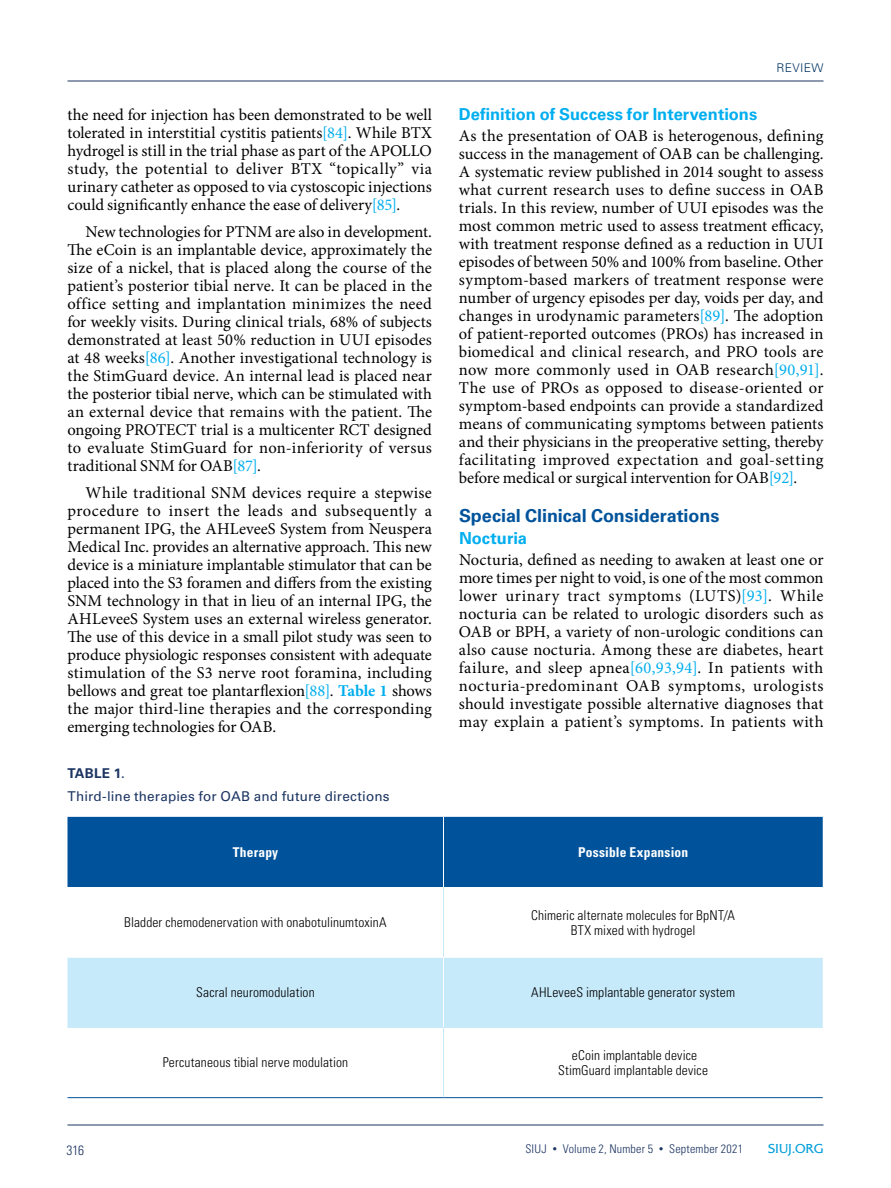
<style>
.page{position:relative;width:891px;height:1188px;background:#fff}
.page>*{position:absolute;margin:0;border:0;box-sizing:border-box;transform-origin:0 0}
.t1{font:700 18px "Univers LT Std";color:#00539b}
.t2{font:16.5px/18px "Minion Pro";letter-spacing:.005em;color:#000;text-align:justify}
.t3{font:700 16.5px "Univers LT Std";color:#00aeef}
.t4{font:300 condensed 13.5px/15px "Univers LT Std";letter-spacing:.01em;color:#000;text-align:center}
.t5{font:13.5px/22.5px "Univers LT Std";letter-spacing:.01em;color:#1b3461}
.t6{font:700 condensed 13.5px "Univers LT Std";letter-spacing:.01em;color:#fff}
.t7{font:500 13.5px "Alexon RR";letter-spacing:.015em;color:#009fdb}
.t8{font:300 condensed 13.5px "Univers LT Std";color:#1b3461}
.t9{font:300 condensed 12px "Univers LT Std";letter-spacing:.015em;color:#1b3461}
.t10{font:300 12px "Univers LT Std";letter-spacing:.03em;color:#003162}
.s1{color:#00aeef}
.s2{font-weight:700;color:#00aeef}
.s3{font-weight:700}
.s4{font-size:9px}
</style>
<div class="page">
<div style="left:68px;top:817px;width:755px;height:70px;background:#00539b"></div>
<div style="left:68px;top:958px;width:755px;height:69px;background:#c7eafb"></div>
<hr style="left:443px;top:817px;width:1px;height:70px;background:#fff">
<hr style="left:443px;top:887px;width:1px;height:70px;background:#c7eafb">
<hr style="left:443px;top:958px;width:1px;height:69px;background:#fff">
<hr style="left:68px;top:1027px;width:376px;height:1px;background:#c7eafb">
<hr style="left:444px;top:1027px;width:379px;height:1px;background:#c7eafb">
<hr style="left:443px;top:1028px;width:1px;height:69px;background:#c7eafb">
<hr style="left:68px;top:1097px;width:376px;height:1px;background:#00539b">
<hr style="left:444px;top:1097px;width:379px;height:1px;background:#00539b">
<hr style="left:68px;top:1125px;width:756px;height:1px;background:#1b3461">
<hr style="left:68px;top:81px;width:756px;height:1px;background:#1b3461">
<p class="t2" style="left:68px;top:106px;width:366px">the need for injection has been demonstrated to be well tolerated in interstitial cystitis patients<span class="s1">[84]</span>. While BTX hydrogel is still in the trial phase as part of the APOLLO study, the potential to deliver BTX “topically” via urinary catheter as opposed to via cystoscopic injections could significantly enhance the ease of delivery<span class="s1">[85]</span>.</p>
<p class="t2" style="left:67px;top:223px;width:366px;text-indent:18px">New technologies for PTNM are also in development.<br>The eCoin is an implantable device, approximately the size of a nickel, that is placed along the course of the patient’s posterior tibial nerve. It can be placed in the office setting and implantation minimizes the need for weekly visits. During clinical trials, 68% of subjects demonstrated at least 50% reduction in UUI episodes at 48 weeks<span class="s1">[86]</span>. Another investigational technology is the StimGuard device. An internal lead is placed near the posterior tibial nerve, which can be stimulated with an external device that remains with the patient. The ongoing PROTECT trial is a multicenter RCT designed to evaluate StimGuard for non-inferiority of versus traditional SNM for OAB<span class="s1">[87]</span>.</p>
<p class="t2" style="left:67px;top:484px;width:366px;text-indent:18px">While traditional SNM devices require a stepwise procedure to insert the leads and subsequently a permanent IPG, the AHLeveeS System from Neuspera Medical Inc. provides an alternative approach. This new device is a miniature implantable stimulator that can be placed into the S3 foramen and differs from the existing SNM technology in that in lieu of an internal IPG, the AHLeveeS System uses an external wireless generator.<br>The use of this device in a small pilot study was seen to produce physiologic responses consistent with adequate stimulation of the S3 nerve root foramina, including bellows and great toe plantarflexion<span class="s1">[88]</span>. <span class="s2">Table 1</span> shows the major third-line therapies and the corresponding emerging technologies for OAB.</p>
<p class="t5" style="left:68px;top:762px;width:324px"><span class="s3">TABLE 1</span>.<br>Third-line therapies for OAB and future directions</p>
<p class="t10" style="left:776px;top:61px;width:49px">REVIEW</p>
<p class="t3" style="left:459px;top:105px;width:300px">Definition of Success for Interventions</p>
<p class="t2" style="left:459px;top:127px;width:366px">As the presentation of OAB is heterogenous, defining success in the management of OAB can be challenging.<br>A systematic review published in 2014 sought to assess what current research uses to define success in OAB trials. In this review, number of UUI episodes was the most common metric used to assess treatment efficacy, with treatment response defined as a reduction in UUI episodes of between 50% and 100% from baseline. Other symptom-based markers of treatment response were number of urgency episodes per day, voids per day, and changes in urodynamic parameters<span class="s1">[89]</span>. The adoption of patient-reported outcomes (PROs) has increased in biomedical and clinical research, and PRO tools are now more commonly used in OAB research<span class="s1">[90,91]</span>.<br>The use of PROs as opposed to disease-oriented or symptom-based endpoints can provide a standardized means of communicating symptoms between patients and their physicians in the preoperative setting, thereby facilitating improved expectation and goal-setting before medical or surgical intervention for OAB<span class="s1">[92]</span>.</p>
<p class="t1" style="left:459px;top:505px;width:262px">Special Clinical Considerations</p>
<p class="t3" style="left:459px;top:529px;width:70px">Nocturia</p>
<p class="t2" style="left:459px;top:551px;width:366px">Nocturia, defined as needing to awaken at least one or more times per night to void, is one of the most common lower urinary tract symptoms (LUTS)<span class="s1">[93]</span>. While nocturia can be related to urologic disorders such as OAB or BPH, a variety of non-urologic conditions can also cause nocturia. Among these are diabetes, heart failure, and sleep apnea<span class="s1">[60,93,94]</span>. In patients with nocturia-predominant OAB symptoms, urologists should investigate possible alternative diagnoses that may explain a patient’s symptoms. In patients with</p>
<p class="t6" style="left:233px;top:844px;width:47px">Therapy</p>
<p class="t6" style="left:578px;top:844px;width:112px">Possible Expansion</p>
<p class="t4" style="left:124px;top:915px;width:264px">Bladder chemodenervation with onabotulinumtoxinA</p>
<p class="t4" style="left:531px;top:907px;width:205px">Chimeric alternate molecules for BpNT/A<br>BTX mixed with hydrogel</p>
<p class="t4" style="left:196px;top:985px;width:120px">Sacral neuromodulation</p>
<p class="t4" style="left:531px;top:985px;width:205px">AHLeveeS implantable generator system</p>
<p class="t4" style="left:163px;top:1055px;width:187px">Percutaneous tibial nerve modulation</p>
<p class="t4" style="left:558px;top:1048px;width:151px">eCoin implantable device<br>StimGuard implantable device</p>
<p class="t8" style="left:67px;top:1142px;width:19px">316</p>
<p class="t9" style="left:525px;top:1142px;width:219px">SIUJ <span class="s4">•</span> Volume 2, Number 5 <span class="s4">•</span> September 2021</p>
<p class="t7" style="left:768px;top:1141px;width:57px">SIUJ.ORG</p>
</div>
